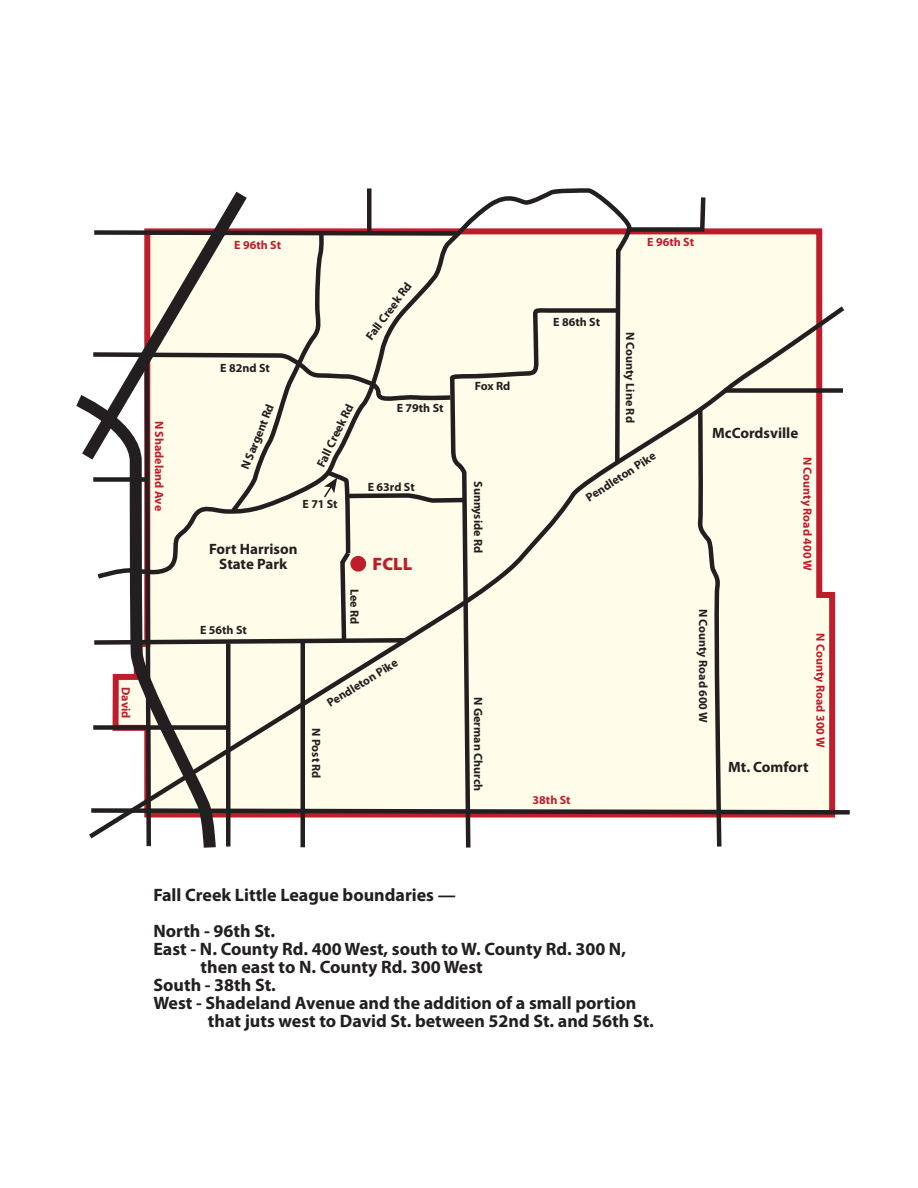
<style>
.page{position:relative;width:918px;height:1188px;background:#fff}
.page>*{position:absolute;margin:0;border:0;box-sizing:border-box;transform-origin:0 0}
.t1{font:700 18px/36px "Myriad Pro";color:#231f20}
.t2{font:900 18px "Myriad Pro";color:#be1d2c}
.t3{font:700 15px/15px "Myriad Pro";color:#231f20;text-align:center}
.t4{font:700 12px "Myriad Pro";color:#231f20}
.t5{font:700 12px "Myriad Pro";color:#be1d2c}
</style>
<div class="page">
<div style="left:367px;top:188px;width:5px;height:44px;background:#231f20"></div>
<svg style="left:87px;top:193px;width:763px;height:655px"></svg>
<p class="t5" style="left:167px;top:421px;width:92px;rotate:90deg">N Shadeland Ave</p>
<p class="t5" style="left:134px;top:687px;width:33px;rotate:90deg">David</p>
<p class="t5" style="left:234px;top:237px;width:48px">E 96th St</p>
<p class="t5" style="left:647px;top:234px;width:48px">E 96th St</p>
<p class="t4" style="left:220px;top:360px;width:51px">E 82nd St</p>
<p class="t4" style="left:362px;top:334px;width:70px;rotate:-54deg">Fall Creek Rd</p>
<p class="t4" style="left:237px;top:466px;width:71px;rotate:-68deg">N Sargent Rd</p>
<p class="t4" style="left:313px;top:463px;width:70px;rotate:-64deg">Fall Creek Rd</p>
<p class="t4" style="left:303px;top:497px;width:37px">E 71 St</p>
<p class="t4" style="left:397px;top:401px;width:48px">E 79th St</p>
<p class="t4" style="left:368px;top:479px;width:49px">E 63rd St</p>
<p class="t3" style="left:209px;top:540px;width:90px">Fort Harrison<br>State Park</p>
<p class="t2" style="left:373px;top:552px;width:41px">FCLL</p>
<p class="t4" style="left:475px;top:379px;width:37px">Fox Rd</p>
<p class="t4" style="left:486px;top:481px;width:74px;rotate:90deg">Sunnyside Rd</p>
<p class="t4" style="left:553px;top:314px;width:48px">E 86th St</p>
<p class="t4" style="left:638px;top:332px;width:93px;rotate:90deg">N County Line Rd</p>
<p class="t4" style="left:583px;top:492px;width:82px;rotate:-33deg">Pendleton Pike</p>
<p class="t3" style="left:712px;top:424px;width:88px">McCordsville</p>
<p class="t5" style="left:815px;top:457px;width:116px;rotate:90deg">N County Road 400 W</p>
<p class="t4" style="left:200px;top:622px;width:48px">E 56th St</p>
<p class="t4" style="left:362px;top:589px;width:37px;rotate:90deg">Lee Rd</p>
<p class="t4" style="left:324px;top:697px;width:82px;rotate:-31deg">Pendleton Pike</p>
<p class="t4" style="left:324px;top:728px;width:52px;rotate:90deg">N Post Rd</p>
<p class="t4" style="left:486px;top:697px;width:96px;rotate:90deg">N German Church</p>
<p class="t5" style="left:533px;top:792px;width:40px">38th St</p>
<p class="t4" style="left:711px;top:609px;width:116px;rotate:90deg">N County Road 600 W</p>
<p class="t5" style="left:828px;top:633px;width:116px;rotate:90deg">N County Road 300 W</p>
<p class="t3" style="left:728px;top:758px;width:82px">Mt. Comfort</p>
<p class="t1" style="left:153px;top:877px;width:304px">Fall Creek Little League boundaries —<br>North - 96th St.</p>
<p class="t1" style="left:153px;top:931px;width:474px">East - N. County Rd. 400 West, south to W. County Rd. 300 N,</p>
<p class="t1" style="left:201px;top:949px;width:284px">then east to N. County Rd. 300 West</p>
<p class="t1" style="left:153px;top:967px;width:124px">South - 38th St.</p>
<p class="t1" style="left:153px;top:985px;width:484px">West - Shadeland Avenue and the addition of a small portion</p>
<p class="t1" style="left:208px;top:1003px;width:447px">that juts west to David St. between 52nd St. and 56th St.</p>
</div>
